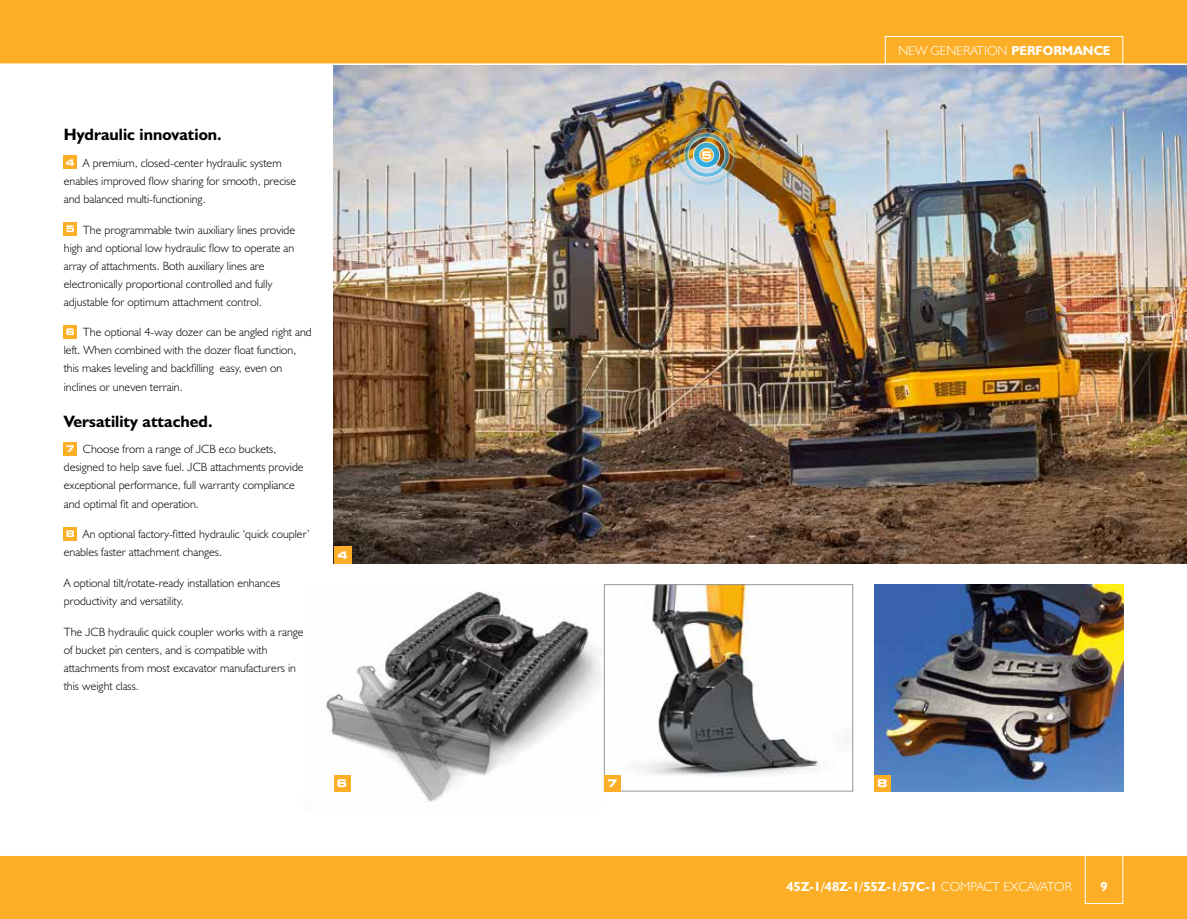
<style>
.page{position:relative;width:1187px;height:919px;background:#fff}
.page>*{position:absolute;margin:0;border:0;box-sizing:border-box;transform-origin:0 0}
.t1{font:16.5px "JCB Bold";color:#000}
.t2{font:13.2px "JCB Bold";color:#fff}
.t3{font:13.2px "JCB Light";color:#fff}
.t4{font:12px/18px "JCB Light";color:#000}
.t5{font:700 expanded 10.5px "Square 721 BT";color:#fff}
.s1{font-family:"Square 721 BT";font-weight:700;font-stretch:expanded;font-size:9.15px;color:#fff}
.s2{font-family:"JCB Bold"}
.s3{font-family:"JCB Light"}
</style>
<div class="page">
<img style="left:334px;top:65px;width:852px;height:498px">
<div style="left:334px;top:546px;width:17px;height:17px;background:#fcaf26"></div>
<div style="left:0;top:0;width:1186px;height:64px;background:#fcaf26"></div>
<hr style="left:0;top:63px;width:1186px;height:2px;background:#fff">
<img style="left:326px;top:590px;width:279px;height:212px">
<img style="left:620px;top:586px;width:200px;height:203px">
<div style="left:604px;top:584px;width:249px;height:207px;border:1px solid #939598"></div>
<img style="left:874px;top:584px;width:249px;height:207px">
<div style="left:874px;top:775px;width:16px;height:16px;background:#fcaf26"></div>
<div style="left:334px;top:775px;width:16px;height:16px;background:#fcaf26"></div>
<div style="left:604px;top:775px;width:16px;height:16px;background:#fcaf26"></div>
<div style="left:64px;top:155px;width:13px;height:14px;background:#fcaf26"></div>
<div style="left:64px;top:222px;width:13px;height:13px;background:#fcaf26"></div>
<div style="left:64px;top:325px;width:13px;height:13px;background:#fcaf26"></div>
<div style="left:64px;top:442px;width:13px;height:13px;background:#fcaf26"></div>
<div style="left:64px;top:527px;width:13px;height:13px;background:#fcaf26"></div>
<img style="left:674px;top:123px;width:64px;height:64px">
<div style="left:0;top:855px;width:1186px;height:63px;background:#fcaf26"></div>
<div style="left:1084px;top:855px;width:39px;height:48px;border:1px solid #fff"></div>
<div style="left:884px;top:36px;width:239px;height:28px;border:1px solid #fff"></div>
<h1 class="t1" style="left:64px;top:124px;width:159px">Hydraulic innovation.</h1>
<p class="t4" style="left:64px;top:153px;width:234px"><span class="s1">4</span> A premium, closed-center hydraulic system enables improved flow sharing for smooth, precise and balanced multi-functioning.</p>
<p class="t4" style="left:64px;top:220px;width:233px"><span class="s1">5</span> The programmable twin auxiliary lines provide high and optional low hydraulic flow to operate an array of attachments. Both auxiliary lines are electronically proportional controlled and fully adjustable for optimum attachment control.</p>
<p class="t4" style="left:64px;top:323px;width:249px"><span class="s1">6</span> The optional 4-way dozer can be angled right and left. When combined with the dozer float function, this makes leveling and backfilling easy, even on inclines or uneven terrain.</p>
<h1 class="t1" style="left:64px;top:411px;width:150px">Versatility attached.</h1>
<p class="t4" style="left:64px;top:440px;width:241px"><span class="s1">7</span> Choose from a range of JCB eco buckets, designed to help save fuel. JCB attachments provide exceptional performance, full warranty compliance and optimal fit and operation.</p>
<p class="t4" style="left:64px;top:525px;width:247px"><span class="s1">8</span> An optional factory-fitted hydraulic ‘quick coupler’ enables faster attachment changes.</p>
<p class="t4" style="left:64px;top:573px;width:218px">A optional tilt/rotate-ready installation enhances productivity and versatility.</p>
<p class="t4" style="left:64px;top:622px;width:241px">The JCB hydraulic quick coupler works with a range of bucket pin centers, and is compatible with attachments from most excavator manufacturers in this weight class.</p>
<p class="t5" style="left:337px;top:549px;width:12px">4</p>
<p class="t5" style="left:701px;top:149px;width:12px">5</p>
<p class="t3" style="left:898px;top:43px;width:213px">NEW GENERATION <span class="s2">PERFORMANCE</span></p>
<p class="t5" style="left:337px;top:777px;width:12px">6</p>
<p class="t5" style="left:607px;top:777px;width:12px">7</p>
<p class="t5" style="left:877px;top:777px;width:12px">8</p>
<p class="t2" style="left:786px;top:877px;width:287px">45Z-1/48Z-1/55Z-1/57C-1 <span class="s3">COMPACT EXCAVATOR</span></p>
<p class="t2" style="left:1100px;top:877px;width:9px">9</p>
</div>
